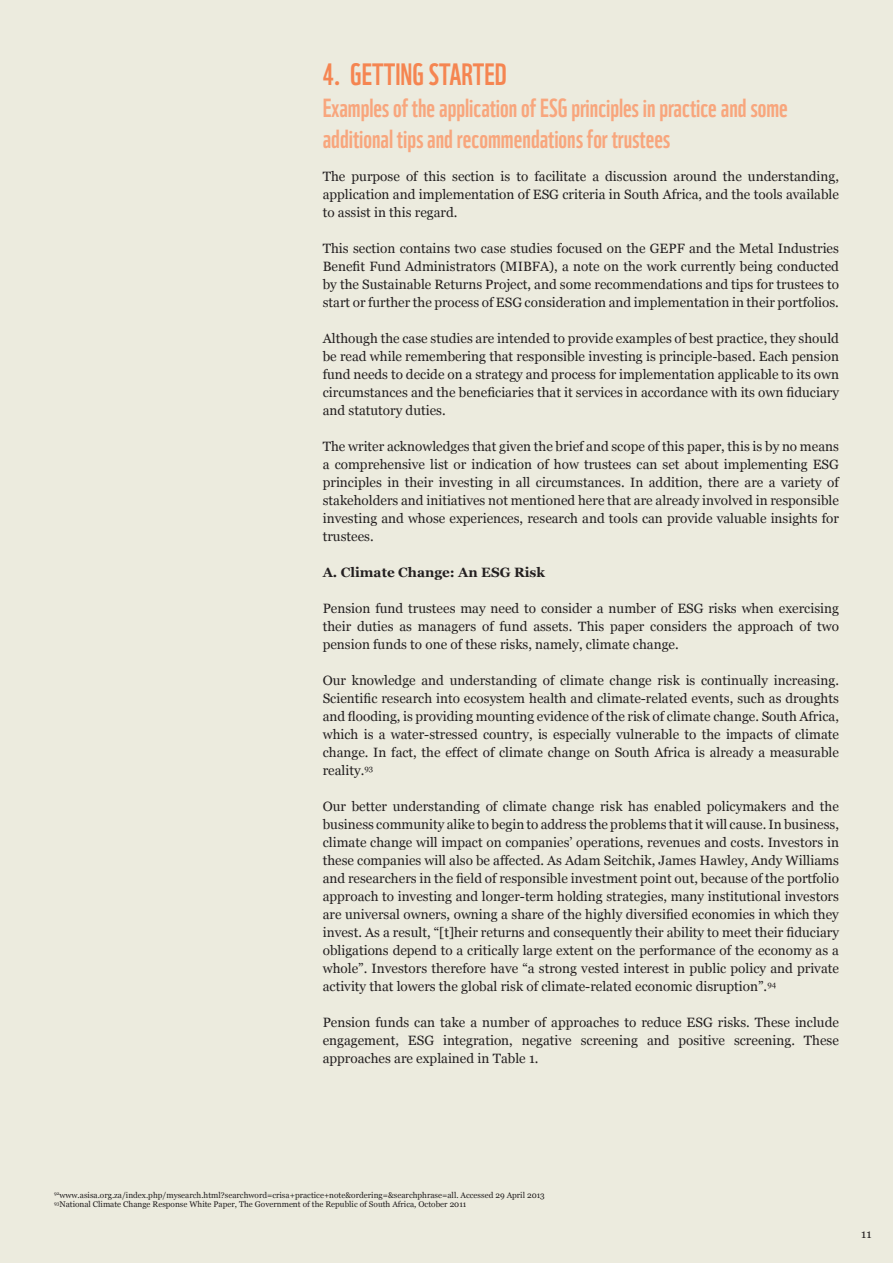
<style>
.page{position:relative;width:893px;height:1263px;background:#fff}
.page>*{position:absolute;margin:0;border:0;box-sizing:border-box;transform-origin:0 0}
.t1{font:30px "WWF";color:#f58551}
.t2{font:25.5px/31.5px "WWF";color:#f8a67d}
.t3{font:13.5px/18px "Georgia";color:#231f20;text-align:justify}
.t4{font:700 13.5px "Georgia";color:#231f20}
.t5{font:12px "Georgia";color:#231f20}
.t6{font:8.25px/9.9px "Georgia";color:#231f20}
</style>
<div class="page">
<div style="left:0;top:0;width:7px;height:1263px;background:#ecebde"></div>
<div style="left:1px;top:0;width:892px;height:1263px;background:#ecebde"></div>
<h1 class="t1" style="left:323px;top:51px;width:39px">4. GETTING</h1>
<h1 class="t1" style="left:428px;top:51px;width:57px">STARTED</h1>
<h2 class="t2" style="left:323px;top:90px;width:467px">Examples of the application of ESG principles in practice and some additional tips and recommendations for trustees</h2>
<p class="t3" style="left:323px;top:168px;width:518px">The purpose of this section is to facilitate a discussion around the understanding, application and implementation of ESG criteria in South Africa, and the tools available to assist in this regard.</p>
<p class="t3" style="left:323px;top:240px;width:518px">This section contains two case studies focused on the GEPF and the Metal Industries Benefit Fund Administrators (MIBFA), a note on the work currently being conducted by the Sustainable Returns Project, and some recommendations and tips for trustees to start or further the process of ESG consideration and implementation in their portfolios.</p>
<p class="t3" style="left:323px;top:330px;width:518px">Although the case studies are intended to provide examples of best practice, they should be read while remembering that responsible investing is principle-based. Each pension fund needs to decide on a strategy and process for implementation applicable to its own circumstances and the beneficiaries that it services in accordance with its own fiduciary and statutory duties.</p>
<p class="t3" style="left:323px;top:438px;width:518px">The writer acknowledges that given the brief and scope of this paper, this is by no means a comprehensive list or indication of how trustees can set about implementing ESG principles in their investing in all circumstances. In addition, there are a variety of stakeholders and initiatives not mentioned here that are already involved in responsible investing and whose experiences, research and tools can provide valuable insights for trustees.</p>
<p class="t4" style="left:323px;top:564px;width:224px">A. Climate Change: An ESG Risk</p>
<p class="t3" style="left:323px;top:600px;width:518px">Pension fund trustees may need to consider a number of ESG risks when exercising their duties as managers of fund assets. This paper considers the approach of two pension funds to one of these risks, namely, climate change.</p>
<p class="t3" style="left:323px;top:672px;width:518px">Our knowledge and understanding of climate change risk is continually increasing.<br>Scientific research into ecosystem health and climate-related events, such as droughts and flooding, is providing mounting evidence of the risk of climate change. South Africa, which is a water-stressed country, is especially vulnerable to the impacts of climate change. In fact, the effect of climate change on South Africa is already a measurable reality.<sup>93</sup></p>
<p class="t3" style="left:323px;top:798px;width:518px">Our better understanding of climate change risk has enabled policymakers and the business community alike to begin to address the problems that it will cause. In business, climate change will impact on companies’ operations, revenues and costs. Investors in these companies will also be affected. As Adam Seitchik, James Hawley, Andy Williams and researchers in the field of responsible investment point out, because of the portfolio approach to investing and longer-term holding strategies, many institutional investors are universal owners, owning a share of the highly diversified economies in which they invest. As a result, “[t]heir returns and consequently their ability to meet their fiduciary obligations depend to a critically large extent on the performance of the economy as a whole”. Investors therefore have “a strong vested interest in public policy and private activity that lowers the global risk of climate-related economic disruption”.<sup>94</sup></p>
<p class="t3" style="left:323px;top:1014px;width:518px">Pension funds can take a number of approaches to reduce ESG risks. These include engagement, ESG integration, negative screening and positive screening. These approaches are explained in Table 1.</p>
<p class="t6" style="left:54px;top:1190px;width:492px"><sup>92</sup>www.asisa.org.za/index.php/mysearch.html?searchword=crisa+practice+note&amp;ordering=&amp;searchphrase=all. Accessed 29 April 2013<br><sup>93</sup>National Climate Change Response White Paper, The Government of the Republic of South Africa, October 2011</p>
<p class="t5" style="left:861px;top:1226px;width:12px">11</p>
</div>
